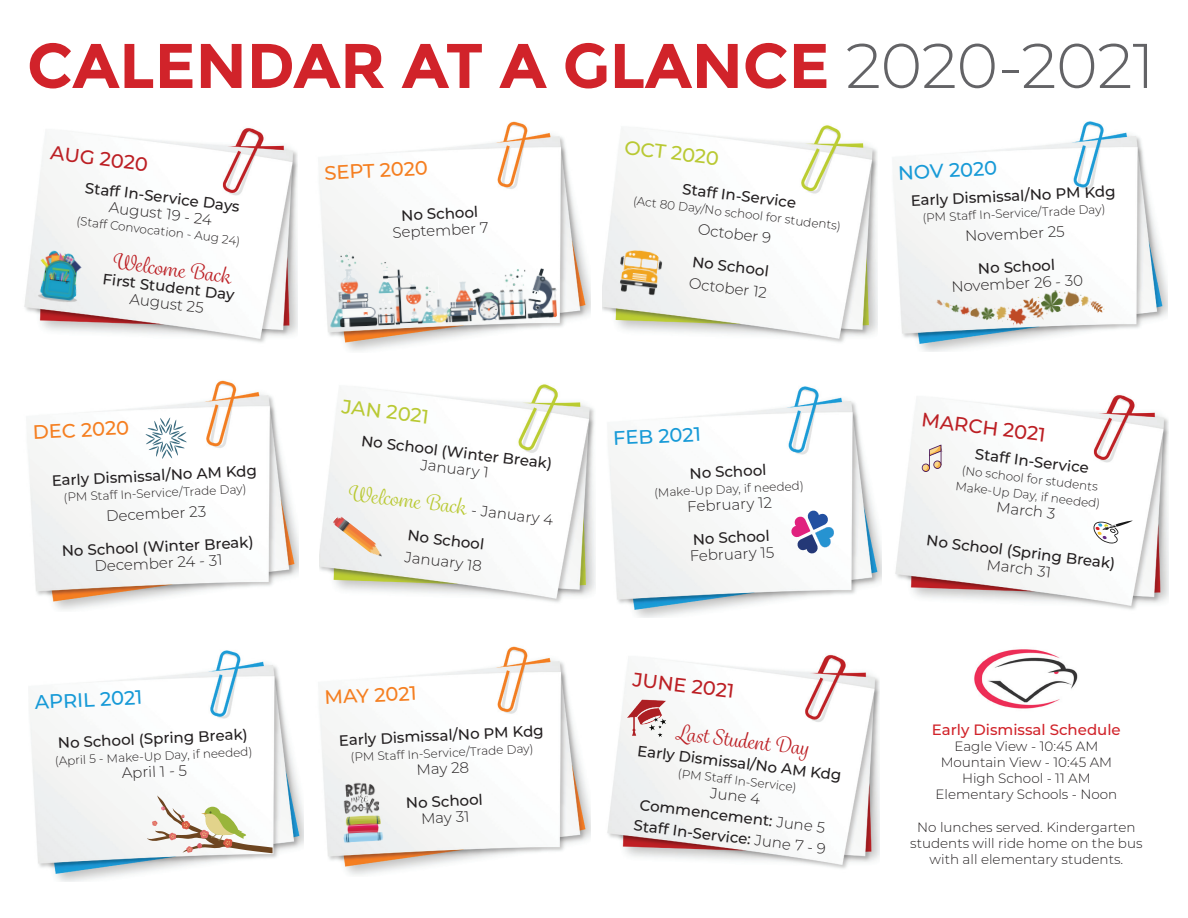
<style>
.page{position:relative;width:1188px;height:918px;background:#fff}
.page>*{position:absolute;margin:0;border:0;box-sizing:border-box;transform-origin:0 0}
.t1{font:700 63px "Montserrat";letter-spacing:-.005em;color:#d1232a}
.t2{font:21px "Grafolita Script";color:#bc1f24}
.t3{font:21px "Grafolita Script";color:#b9c933}
.t4{font:500 19.5px "Montserrat";color:#bc1f24}
.t5{font:500 19.5px "Montserrat";color:#179ad7}
.t6{font:500 19.5px "Montserrat";color:#f57f21}
.t7{font:500 19.5px "Montserrat";color:#b9c933}
.t8{font:500 15px/21px "Montserrat";color:#231f20}
.t9{font:300 15px "Montserrat";color:#231f20}
.t10{font:500 15px "Montserrat";color:#d1232a}
.t11{font:300 13.5px/16.2px "Montserrat";color:#231f20;text-align:center}
.t12{font:300 12px/16.5px "Montserrat";color:#231f20;text-align:center}
.s1{font-weight:300;color:#636366}
.s2{font-family:"Montserrat";font-weight:300;font-size:15px;color:#231f20}
.s3{font-weight:300}
</style>
<div class="page">
<img style="left:974px;top:649px;width:104px;height:60px">
<img style="left:32px;top:128px;width:266px;height:215px">
<img style="left:320px;top:121px;width:270px;height:230px">
<img style="left:610px;top:125px;width:268px;height:218px">
<img style="left:895px;top:121px;width:272px;height:231px">
<img style="left:28px;top:380px;width:270px;height:230px">
<img style="left:610px;top:386px;width:272px;height:231px">
<img style="left:320px;top:384px;width:275px;height:219px">
<img style="left:895px;top:395px;width:274px;height:215px">
<img style="left:31px;top:650px;width:273px;height:231px">
<img style="left:320px;top:646px;width:270px;height:229px">
<img style="left:607px;top:654px;width:273px;height:215px">
<img style="left:24px;top:239px;width:85px;height:75px">
<img style="left:324px;top:241px;width:237px;height:89px">
<img style="left:602px;top:224px;width:87px;height:97px">
<img style="left:936px;top:288px;width:169px;height:41px">
<svg style="left:145px;top:417px;width:42px;height:42px"></svg>
<img style="left:332px;top:515px;width:54px;height:45px">
<svg style="left:791px;top:510px;width:44px;height:44px"></svg>
<svg style="left:922px;top:445px;width:20px;height:27px"></svg>
<img style="left:336px;top:775px;width:53px;height:73px">
<svg style="left:147px;top:795px;width:126px;height:58px"></svg>
<img style="left:627px;top:698px;width:41px;height:41px">
<svg style="left:1093px;top:521px;width:40px;height:22px"></svg>
<h1 class="t1" style="left:27px;top:28px;width:1129px">CALENDAR AT A GLANCE <span class="s1">2020-2021</span></h1>
<h3 class="t4" style="left:52px;top:139px;width:99px;rotate:7deg">AUG 2020</h3>
<p class="t8" style="left:87px;top:176px;width:157px;rotate:7deg">Staff In-Service Days</p>
<p class="t9" style="left:110px;top:197px;width:105px;rotate:7deg">August 19 - 24</p>
<p class="t12" style="left:78px;top:212px;width:166px;rotate:7deg">(Staff Convocation - Aug 24)</p>
<h2 class="t2" style="left:113px;top:248px;width:121px;rotate:7deg">Welcome Back</h2>
<p class="t8" style="left:104px;top:268px;width:134px;rotate:7deg">First Student Day</p>
<p class="t9" style="left:131px;top:288px;width:76px;rotate:7deg">August 25</p>
<h3 class="t6" style="left:324px;top:159px;width:105px;rotate:-3deg">SEPT 2020</h3>
<p class="t8" style="left:401px;top:204px;width:79px;rotate:-3deg">No School</p>
<p class="t9" style="left:392px;top:222px;width:98px;rotate:-3deg">September 7</p>
<h3 class="t7" style="left:626px;top:133px;width:97px;rotate:7deg">OCT 2020</h3>
<p class="t8" style="left:684px;top:178px;width:116px;rotate:7deg">Staff In-Service</p>
<p class="t12" style="left:634px;top:192px;width:211px;rotate:7deg">(Act 80 Day/No school for students)</p>
<p class="t9" style="left:699px;top:219px;width:75px;rotate:7deg">October 9</p>
<p class="t8" style="left:694px;top:251px;width:79px;rotate:7deg">No School</p>
<p class="t9" style="left:690px;top:273px;width:80px;rotate:7deg">October 12</p>
<h3 class="t7" style="left:344px;top:393px;width:89px;rotate:7deg">JAN 2021</h3>
<p class="t8" style="left:363px;top:429px;width:194px;rotate:7deg">No School (Winter Break)</p>
<h3 class="t6" style="left:32px;top:419px;width:98px;rotate:-3deg">DEC 2020</h3>
<h3 class="t5" style="left:612px;top:425px;width:89px;rotate:-3deg">FEB 2021</h3>
<p class="t8" style="left:689px;top:462px;width:79px;rotate:-3deg">No School</p>
<p class="t12" style="left:654px;top:484px;width:151px;rotate:-3deg">(Make-Up Day, if needed)</p>
<p class="t9" style="left:687px;top:496px;width:86px;rotate:-3deg">February 12</p>
<p class="t8" style="left:692px;top:528px;width:79px;rotate:-3deg">No School</p>
<p class="t9" style="left:689px;top:546px;width:86px;rotate:-3deg">February 15</p>
<p class="t9" style="left:422px;top:454px;width:70px;rotate:7deg">January 1</p>
<h2 class="t3" style="left:349px;top:479px;width:209px;rotate:7deg">Welcome Back <span class="s2">- January 4</span></h2>
<p class="t8" style="left:409px;top:524px;width:79px;rotate:7deg">No School</p>
<p class="t9" style="left:406px;top:546px;width:79px;rotate:7deg">January 18</p>
<p class="t8" style="left:51px;top:470px;width:207px;rotate:-3deg">Early Dismissal/No AM Kdg</p>
<p class="t12" style="left:63px;top:489px;width:185px;rotate:-3deg">(PM Staff In-Service/Trade Day)</p>
<p class="t9" style="left:106px;top:506px;width:102px;rotate:-3deg">December 23</p>
<p class="t8" style="left:61px;top:540px;width:194px;rotate:-3deg">No School (Winter Break)</p>
<p class="t9" style="left:94px;top:556px;width:130px;rotate:-3deg">December 24 - 31</p>
<h3 class="t5" style="left:34px;top:689px;width:109px;rotate:-3deg">APRIL 2021</h3>
<p class="t8" style="left:57px;top:732px;width:192px;rotate:-3deg">No School (Spring Break)</p>
<p class="t12" style="left:55px;top:753px;width:199px;rotate:-3deg">(April 5 - Make-Up Day, if needed)</p>
<p class="t9" style="left:121px;top:763px;width:67px;rotate:-3deg">April 1 - 5</p>
<h3 class="t6" style="left:324px;top:684px;width:94px;rotate:-3deg">MAY 2021</h3>
<p class="t8" style="left:338px;top:729px;width:206px;rotate:-3deg">Early Dismissal/No PM Kdg</p>
<p class="t12" style="left:350px;top:749px;width:185px;rotate:-3deg">(PM Staff In-Service/Trade Day)</p>
<p class="t9" style="left:416px;top:759px;width:54px;rotate:-3deg">May 28</p>
<p class="t8" style="left:405px;top:792px;width:79px;rotate:-3deg">No School</p>
<p class="t9" style="left:421px;top:809px;width:50px;rotate:-3deg">May 31</p>
<h3 class="t4" style="left:635px;top:665px;width:104px;rotate:7deg">JUNE 2021</h3>
<h2 class="t2" style="left:677px;top:719px;width:136px;rotate:7deg">Last Student Day</h2>
<p class="t8" style="left:639px;top:739px;width:207px;rotate:7deg">Early Dismissal/No AM Kdg</p>
<p class="t12" style="left:679px;top:764px;width:121px;rotate:7deg">(PM Staff In-Service)</p>
<p class="t9" style="left:712px;top:782px;width:52px;rotate:7deg">June 4</p>
<p class="t8" style="left:638px;top:793px;width:195px;rotate:7deg">Commencement: <span class="s3">June 5<br></span>Staff In-Service: <span class="s3">June 7 - 9</span></p>
<h3 class="t5" style="left:897px;top:159px;width:101px;rotate:-3deg">NOV 2020</h3>
<p class="t8" style="left:910px;top:190px;width:206px;rotate:-3deg">Early Dismissal/No PM Kdg</p>
<p class="t12" style="left:922px;top:209px;width:185px;rotate:-3deg">(PM Staff In-Service/Trade Day)</p>
<p class="t9" style="left:965px;top:226px;width:101px;rotate:-3deg">November 25</p>
<p class="t8" style="left:977px;top:258px;width:79px;rotate:-3deg">No School</p>
<p class="t9" style="left:951px;top:276px;width:133px;rotate:-3deg">November 26 - 30</p>
<h3 class="t4" style="left:923px;top:406px;width:126px;rotate:7deg">MARCH 2021</h3>
<p class="t8" style="left:977px;top:443px;width:116px;rotate:7deg">Staff In-Service</p>
<p class="t12" style="left:959px;top:461px;width:147px;rotate:7deg">(No school for students<br>Make-Up Day, if needed)</p>
<p class="t9" style="left:998px;top:496px;width:61px;rotate:7deg">March 3</p>
<p class="t8" style="left:928px;top:529px;width:192px;rotate:7deg">No School (Spring Break)</p>
<p class="t9" style="left:988px;top:554px;width:66px;rotate:7deg">March 31</p>
<p class="t10" style="left:932px;top:719px;width:190px">Early Dismissal Schedule</p>
<p class="t11" style="left:935px;top:738px;width:183px">Eagle View - 10:45 AM<br>Mountain View - 10:45 AM<br>High School - 11 AM<br>Elementary Schools - Noon</p>
<p class="t11" style="left:910px;top:819px;width:234px">No lunches served. Kindergarten students will ride home on the bus with all elementary students.</p>
</div>
